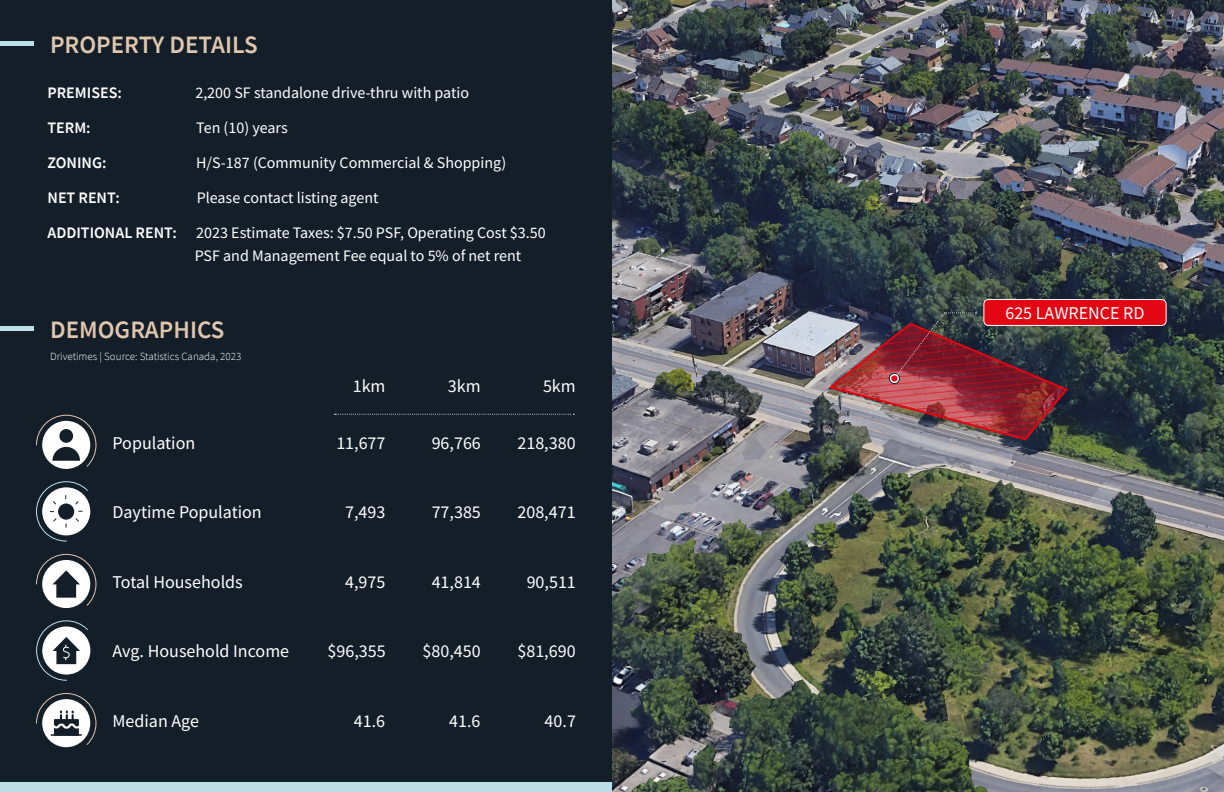
<style>
.page{position:relative;width:1224px;height:792px;background:#fff}
.page>*{position:absolute;margin:0;border:0;box-sizing:border-box;transform-origin:0 0}
.t1{font:600 25px "Source Sans Pro";color:#e0c6ad}
.t2{font:18px "Source Sans Pro";color:#fff}
.t3{font:16px "Source Sans Pro";color:#fff}
.t4{font:600 16px "Source Sans Pro";color:#fff}
.t5{font:300 11px "Source Sans Pro";color:#fff}
.s1{font-weight:600}
</style>
<div class="page">
<img style="left:612px;top:0;width:612px;height:792px">
<div style="left:0;top:0;width:612px;height:792px;background:#131e29"></div>
<div style="left:0;top:326px;width:33px;height:5px;background:#bcdee6"></div>
<svg style="left:36px;top:414px;width:61px;height:54px"></svg>
<svg style="left:36px;top:481px;width:53px;height:61px"></svg>
<svg style="left:36px;top:553px;width:61px;height:54px"></svg>
<svg style="left:36px;top:620px;width:53px;height:61px"></svg>
<svg style="left:36px;top:693px;width:61px;height:53px"></svg>
<svg style="left:335px;top:414px;width:239px;height:1px"></svg>
<div style="left:0;top:783px;width:612px;height:9px;background:#bcdee6"></div>
<div style="left:984px;top:300px;width:182px;height:25px;background:#e30613;border-radius:4px"></div>
<div style="left:984px;top:299px;width:183px;height:27px;border:1px solid #fff;border-radius:4px"></div>
<div style="left:0;top:41px;width:33px;height:5px;background:#bcdee6"></div>
<img style="left:827px;top:312px;width:242px;height:129px">
<p class="t1" style="left:50px;top:28px;width:209px">PROPERTY DETAILS</p>
<p class="t4" style="left:48px;top:83px;width:76px">PREMISES:</p>
<p class="t3" style="left:195px;top:83px;width:275px">2,200 SF standalone drive-thru with patio</p>
<p class="t4" style="left:48px;top:118px;width:45px">TERM:</p>
<p class="t3" style="left:196px;top:118px;width:93px">Ten (10) years</p>
<p class="t4" style="left:48px;top:153px;width:61px">ZONING:</p>
<p class="t3" style="left:196px;top:153px;width:312px">H/S-187 (Community Commercial &amp; Shopping)</p>
<p class="t4" style="left:48px;top:188px;width:74px">NET RENT:</p>
<p class="t3" style="left:197px;top:188px;width:183px">Please contact listing agent</p>
<p class="t3" style="left:48px;top:223px;width:500px"><span class="s1">ADDITIONAL RENT:</span> 2023 Estimate Taxes: $7.50 PSF, Operating Cost $3.50</p>
<p class="t3" style="left:195px;top:246px;width:328px">PSF and Management Fee equal to 5% of net rent</p>
<p class="t1" style="left:50px;top:313px;width:176px">DEMOGRAPHICS</p>
<p class="t5" style="left:50px;top:350px;width:193px">Drivetimes | Source: Statistics Canada, 2023</p>
<p class="t2" style="left:353px;top:375px;width:34px">1km</p>
<p class="t2" style="left:448px;top:375px;width:34px">3km</p>
<p class="t2" style="left:543px;top:375px;width:34px">5km</p>
<p class="t2" style="left:112px;top:431px;width:84px">Population</p>
<p class="t2" style="left:336px;top:431px;width:51px">11,677</p>
<p class="t2" style="left:432px;top:431px;width:51px">96,766</p>
<p class="t2" style="left:517px;top:431px;width:60px">218,380</p>
<p class="t2" style="left:112px;top:501px;width:151px">Daytime Population</p>
<p class="t2" style="left:345px;top:501px;width:42px">7,493</p>
<p class="t2" style="left:432px;top:501px;width:51px">77,385</p>
<p class="t2" style="left:517px;top:501px;width:60px">208,471</p>
<p class="t2" style="left:112px;top:570px;width:132px">Total Households</p>
<p class="t2" style="left:345px;top:570px;width:42px">4,975</p>
<p class="t2" style="left:432px;top:570px;width:51px">41,814</p>
<p class="t2" style="left:527px;top:570px;width:51px">90,511</p>
<p class="t2" style="left:112px;top:640px;width:178px">Avg. Household Income</p>
<p class="t2" style="left:328px;top:640px;width:60px">$96,355</p>
<p class="t2" style="left:423px;top:640px;width:60px">$80,450</p>
<p class="t2" style="left:517px;top:640px;width:60px">$81,690</p>
<p class="t2" style="left:112px;top:709px;width:88px">Median Age</p>
<p class="t2" style="left:354px;top:709px;width:33px">41.6</p>
<p class="t2" style="left:449px;top:709px;width:33px">41.6</p>
<p class="t2" style="left:545px;top:709px;width:33px">40.7</p>
<p class="t2" style="left:1005px;top:302px;width:141px">625 LAWRENCE RD</p>
</div>
